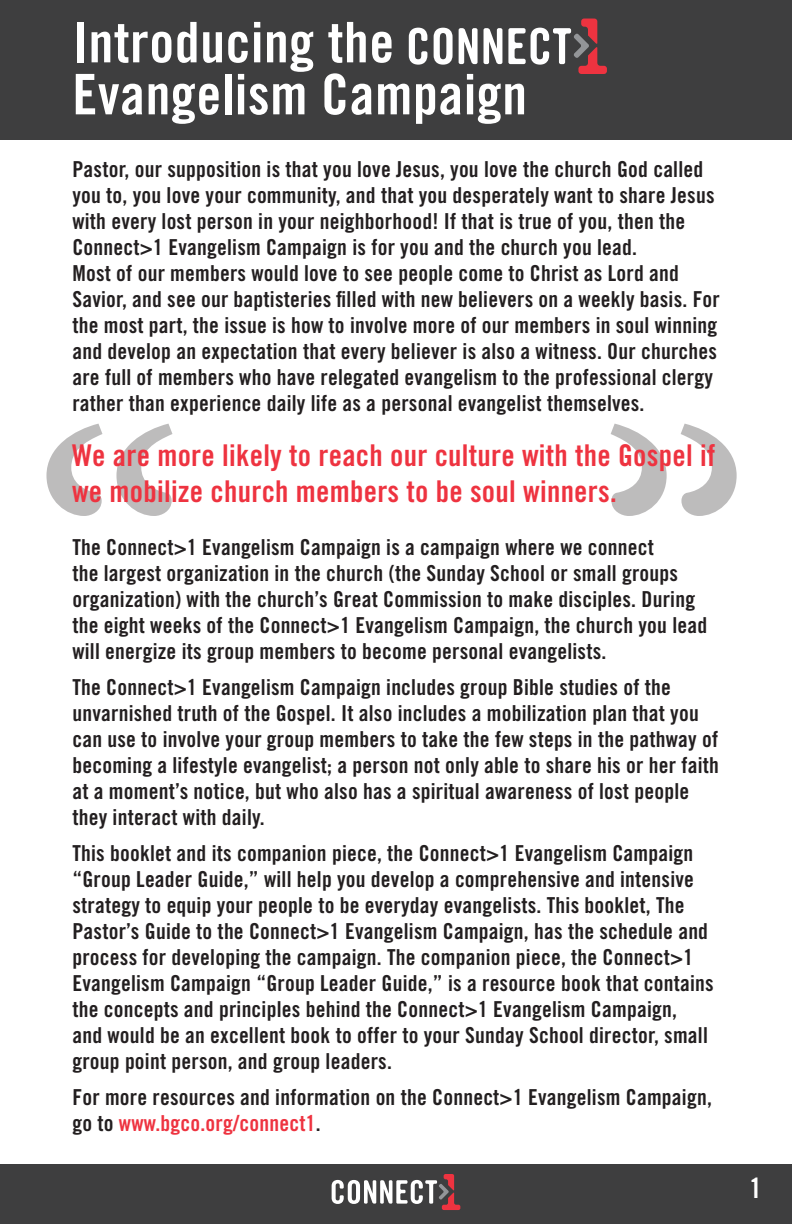
<style>
.page{position:relative;width:792px;height:1224px;background:#fff}
.page>*{position:absolute;margin:0;border:0;box-sizing:border-box;transform-origin:0 0}
.t1{font:56px "Trade Gothic LT Std Bd Cn 20";letter-spacing:.01em;color:#fff}
.t2{font:30px/36px "Trade Gothic LT Std Bd Cn 20";letter-spacing:.01em;color:#ee3340}
.t3{font:28px "Trade Gothic LT Std Bd Cn 20";color:#fff}
.t4{font:22px/26px "Trade Gothic LT Std Bd Cn 20";letter-spacing:.01em;color:#231f20}
.s1{color:#ee3340}
</style>
<div class="page">
<div style="left:0;top:1165px;width:792px;height:59px;background:#3e3e3f"></div>
<svg style="left:332px;top:1174px;width:128px;height:36px"></svg>
<svg style="left:46px;top:424px;width:126px;height:92px"></svg>
<svg style="left:611px;top:424px;width:126px;height:92px"></svg>
<div style="left:0;top:0;width:792px;height:140px;background:#3e3e3f"></div>
<svg style="left:409px;top:28px;width:18px;height:37px"></svg>
<svg style="left:434px;top:28px;width:19px;height:37px"></svg>
<svg style="left:459px;top:28px;width:19px;height:36px"></svg>
<svg style="left:484px;top:28px;width:18px;height:36px"></svg>
<svg style="left:508px;top:19px;width:99px;height:55px"></svg>
<p class="t1" style="left:72px;top:8px;width:323px">Introducing the</p>
<p class="t1" style="left:72px;top:60px;width:456px">Evangelism Campaign</p>
<p class="t4" style="left:72px;top:156px;width:644px">Pastor, our supposition is that you love Jesus, you love the church God called you to, you love your community, and that you desperately want to share Jesus with every lost person in your neighborhood! If that is true of you, then the Connect&gt;1 Evangelism Campaign is for you and the church you lead.</p>
<p class="t4" style="left:72px;top:260px;width:649px">Most of our members would love to see people come to Christ as Lord and Savior, and see our baptisteries filled with new believers on a weekly basis. For the most part, the issue is how to involve more of our members in soul winning and develop an expectation that every believer is also a witness. Our churches are full of members who have relegated evangelism to the professional clergy rather than experience daily life as a personal evangelist themselves.</p>
<p class="t2" style="left:72px;top:437px;width:645px">We are more likely to reach our culture with the Gospel if we mobilize church members to be soul winners.</p>
<p class="t4" style="left:72px;top:534px;width:636px">The Connect&gt;1 Evangelism Campaign is a campaign where we connect<br>the largest organization in the church (the Sunday School or small groups organization) with the church’s Great Commission to make disciples. During the eight weeks of the Connect&gt;1 Evangelism Campaign, the church you lead will energize its group members to become personal evangelists.</p>
<p class="t4" style="left:72px;top:674px;width:648px">The Connect&gt;1 Evangelism Campaign includes group Bible studies of the unvarnished truth of the Gospel. It also includes a mobilization plan that you can use to involve your group members to take the few steps in the pathway of becoming a lifestyle evangelist; a person not only able to share his or her faith at a moment’s notice, but who also has a spiritual awareness of lost people they interact with daily.</p>
<p class="t4" style="left:72px;top:840px;width:643px">This booklet and its companion piece, the Connect&gt;1 Evangelism Campaign “Group Leader Guide,” will help you develop a comprehensive and intensive strategy to equip your people to be everyday evangelists. This booklet, The Pastor’s Guide to the Connect&gt;1 Evangelism Campaign, has the schedule and process for developing the campaign. The companion piece, the Connect&gt;1<br>Evangelism Campaign “Group Leader Guide,” is a resource book that contains the concepts and principles behind the Connect&gt;1 Evangelism Campaign,<br>and would be an excellent book to offer to your Sunday School director, small group point person, and group leaders.</p>
<p class="t4" style="left:72px;top:1084px;width:641px">For more resources and information on the Connect&gt;1 Evangelism Campaign, go to <span class="s1">www.bgco.org/connect1</span>.</p>
<p class="t3" style="left:750px;top:1171px;width:14px">1</p>
</div>
